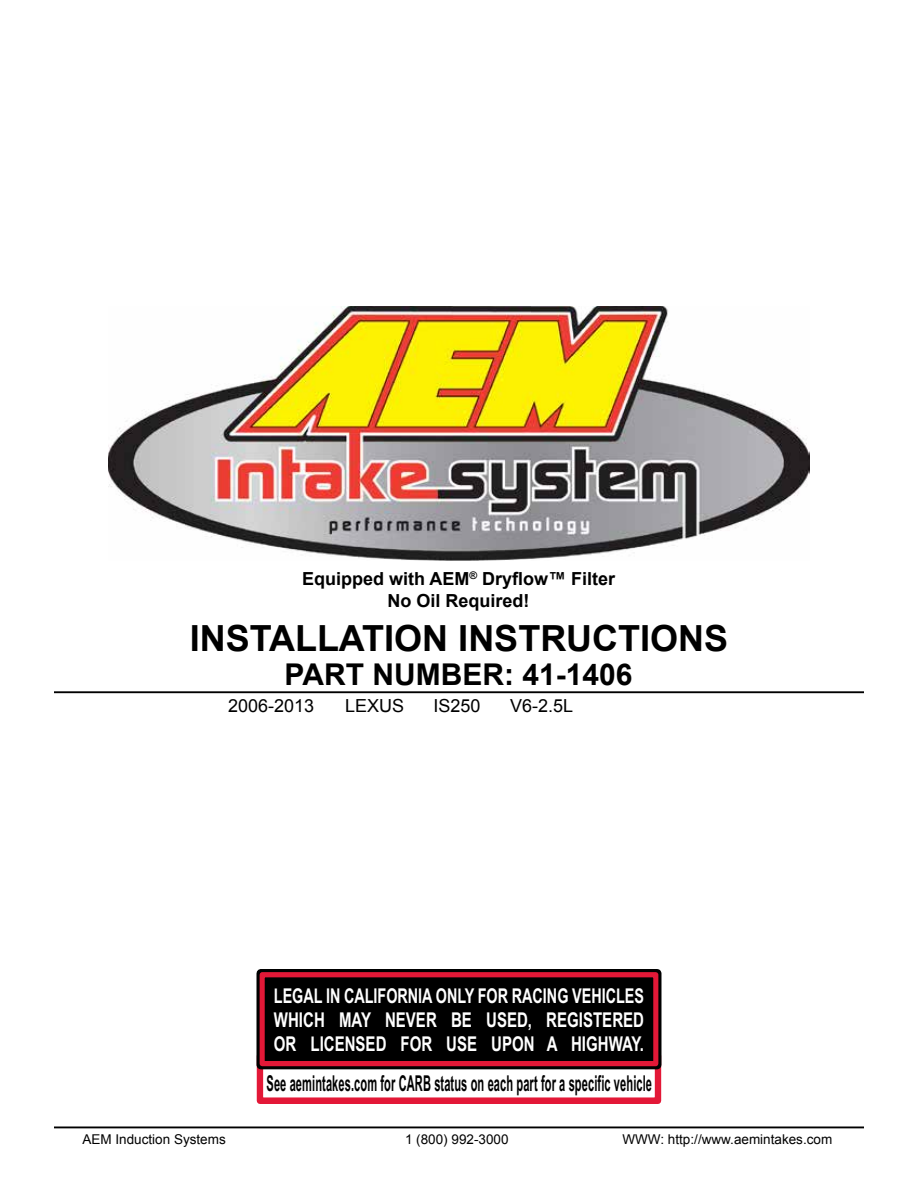
<style>
.page{position:relative;width:918px;height:1188px;background:#fff}
.page>*{position:absolute;margin:0;border:0;box-sizing:border-box;transform-origin:0 0}
.t1{font:700 36px "Arial";color:#000}
.t2{font:700 30px "Arial";color:#000}
.t3{font:700 21.9px "Arial";letter-spacing:.01em;color:#000;scale:.51 1}
.t4{font:700 20.4px/24.3px "Arial";color:#fff;text-align:justify;scale:.7 1}
.t5{font:700 18px/21.6px "Arial";color:#000;text-align:center}
.t6{font:18px "Arial";color:#000}
.t7{font:13.5px "Arial";color:#000}
</style>
<div class="page">
<hr style="left:54px;top:691px;width:810px;height:2px;background:#000">
<img style="left:108px;top:306px;width:702px;height:255px">
<hr style="left:54px;top:1126px;width:810px;height:2px;background:#000">
<div style="left:257px;top:1053px;width:404px;height:51px;border:6px solid #e31837"></div>
<div style="left:261px;top:973px;width:396px;height:92px;background:#000"></div>
<div style="left:256px;top:969px;width:406px;height:100px;border:9px solid #000"></div>
<div style="left:260px;top:972px;width:398px;height:94px;border:5px solid #e31837"></div>
<p class="t5" style="left:302px;top:569px;width:315px">Equipped with AEM<sup>®</sup> Dryflow™ Filter<br>No Oil Required!</p>
<h1 class="t1" style="left:190px;top:615px;width:540px">INSTALLATION INSTRUCTIONS</h1>
<h2 class="t2" style="left:285px;top:655px;width:349px">PART NUMBER: 41-1406</h2>
<p class="t6" style="left:228px;top:694px;width:88px">2006-2013</p>
<p class="t6" style="left:345px;top:694px;width:61px">LEXUS</p>
<p class="t6" style="left:434px;top:694px;width:49px">IS250</p>
<p class="t6" style="left:510px;top:694px;width:65px">V6-2.5L</p>
<p class="t4" style="left:274px;top:984px;width:530px">LEGAL IN CALIFORNIA ONLY FOR RACING VEHICLES WHICH MAY NEVER BE USED, REGISTERED OR LICENSED FOR USE UPON A HIGHWAY.</p>
<p class="t3" style="left:267px;top:1069px;width:758px">See aemintakes.com for CARB status on each part for a specific vehicle</p>
<p class="t7" style="left:82px;top:1130px;width:145px">AEM Induction Systems</p>
<p class="t7" style="left:405px;top:1130px;width:105px">1 (800) 992-3000</p>
<p class="t7" style="left:622px;top:1130px;width:211px">WWW: http://www.aemintakes.com</p>
</div>
